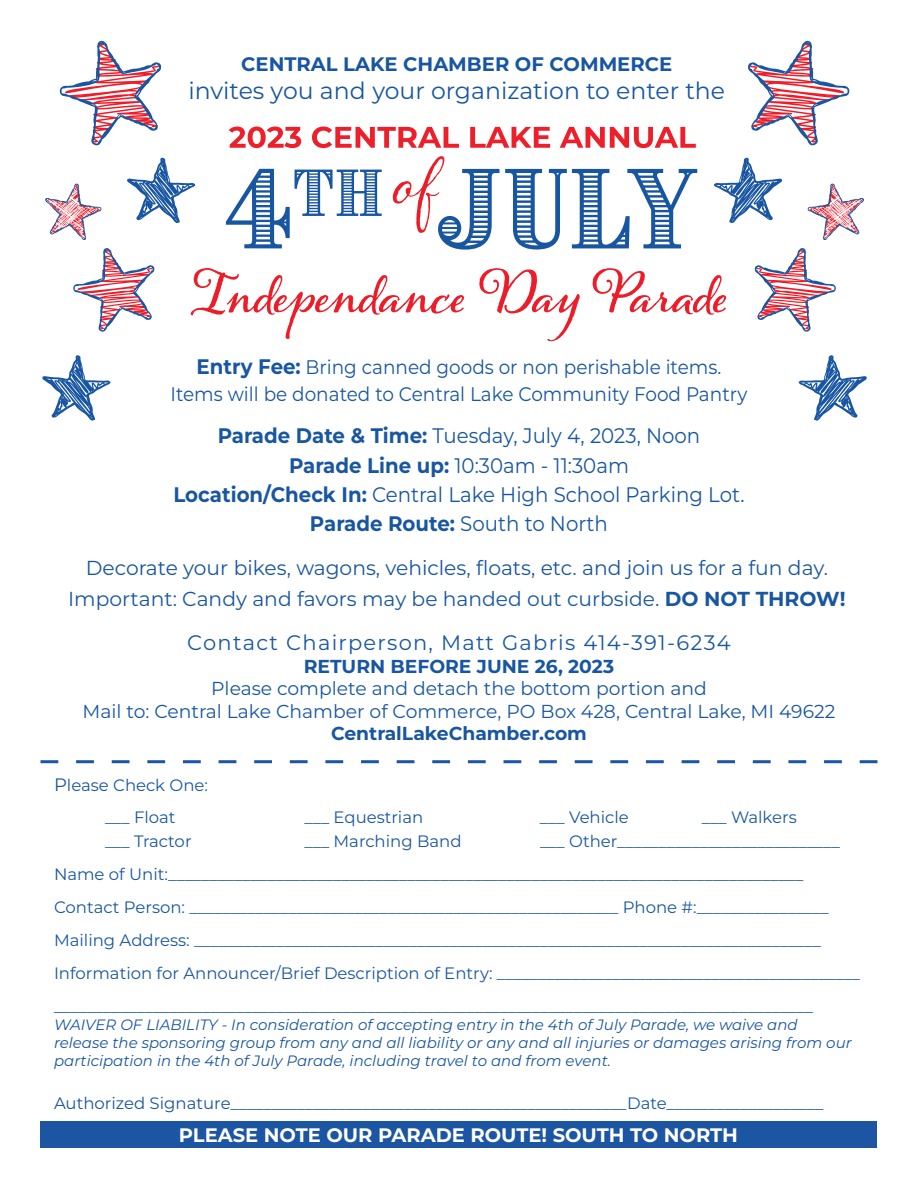
<style>
.page{position:relative;width:918px;height:1188px;background:#fff}
.page>*{position:absolute;margin:0;border:0;box-sizing:border-box;transform-origin:0 0}
.t1{font:23.55px "Montserrat";color:#1856a2}
.t2{font:21px "Montserrat";color:#1856a2;scale:.94 1}
.t3{font:21px "Montserrat";letter-spacing:.06em;color:#1856a2}
.t4{font:700 21px "Montserrat";color:#1856a2;scale:.94 1}
.t5{font:20.25px "Montserrat";color:#1856a2}
.t6{font:19.65px/26.8px "Montserrat";color:#1856a2;text-align:center;scale:.94 1}
.t7{font:700 19.5px "Montserrat";color:#fff}
.t8{font:700 19.5px "Montserrat";color:#1856a2}
.t9{font:18.75px "Montserrat";color:#1856a2}
.t10{font:700 18.75px "Montserrat";color:#1856a2}
.t11{font:16.5px/33px "Montserrat";color:#1856a2}
.t12{font:italic 15px/18px "Montserrat";color:#1856a2}
.s1{font-weight:700;font-size:21px}
.s2{font-weight:700}
.s3{font-weight:400}
.s4{font-size:18px}
</style>
<div class="page">
<div style="left:40px;top:1122px;width:838px;height:26px;background:#1c55a1"></div>
<svg style="left:40px;top:760px;width:838px;height:3px"></svg>
<svg style="left:191px;top:268px;width:535px;height:73px"></svg>
<svg style="left:229px;top:127px;width:467px;height:21px"></svg>
<svg style="left:226px;top:156px;width:471px;height:94px"></svg>
<svg style="left:748px;top:41px;width:101px;height:104px"></svg>
<svg style="left:808px;top:184px;width:56px;height:56px"></svg>
<svg style="left:714px;top:158px;width:68px;height:65px"></svg>
<svg style="left:799px;top:355px;width:68px;height:66px"></svg>
<svg style="left:755px;top:248px;width:81px;height:84px"></svg>
<svg style="left:60px;top:41px;width:101px;height:104px"></svg>
<svg style="left:45px;top:184px;width:56px;height:56px"></svg>
<svg style="left:127px;top:158px;width:68px;height:65px"></svg>
<svg style="left:42px;top:355px;width:68px;height:66px"></svg>
<svg style="left:73px;top:248px;width:81px;height:84px"></svg>
<p class="t8" style="left:241px;top:50px;width:432px">CENTRAL LAKE CHAMBER OF COMMERCE</p>
<p class="t1" style="left:188px;top:75px;width:538px">invites you and your organization to enter the</p>
<p class="t6" style="left:170px;top:353px;width:615px"><span class="s1">Entry Fee:</span> Bring canned goods or non perishable items.<br>Items will be donated to Central Lake Community Food Pantry</p>
<p class="t2" style="left:218px;top:421px;width:515px"><span class="s2">Parade Date &amp; Time:</span> Tuesday, July 4, 2023, Noon</p>
<p class="t2" style="left:289px;top:451px;width:363px"><span class="s2">Parade Line up:</span> 10:30am - 11:30am</p>
<p class="t2" style="left:173px;top:480px;width:609px"><span class="s2">Location/Check In:</span> Central Lake High School Parking Lot.</p>
<p class="t4" style="left:310px;top:509px;width:319px">Parade Route: <span class="s3">South to North</span></p>
<p class="t5" style="left:86px;top:554px;width:744px">Decorate your bikes, wagons, vehicles, floats, etc. and join us for a fun day.</p>
<p class="t5" style="left:68px;top:585px;width:779px">Important: Candy and favors may be handed out curbside. <span class="s2">DO NOT THROW!</span></p>
<p class="t3" style="left:187px;top:628px;width:545px">Contact Chairperson, Matt Gabris 414-391-6234</p>
<p class="t10" style="left:304px;top:652px;width:312px">RETURN BEFORE JUNE 26, 2023</p>
<p class="t9" style="left:211px;top:675px;width:497px">Please complete and detach the bottom portion and</p>
<p class="t9" style="left:83px;top:698px;width:754px">Mail to: Central Lake Chamber of Commerce, PO Box 428, Central Lake, MI 49622</p>
<p class="t10" style="left:331px;top:720px;width:257px">CentralLakeChamber.com</p>
<p class="t11" style="left:54px;top:768px;width:156px"><span class="s4">P</span>lease Check One:</p>
<p class="t11" style="left:105px;top:800px;width:72px">___ Float</p>
<p class="t11" style="left:305px;top:800px;width:120px">___ Equestrian</p>
<p class="t11" style="left:540px;top:800px;width:90px">___ Vehicle</p>
<p class="t11" style="left:702px;top:800px;width:96px">___ Walkers</p>
<p class="t11" style="left:105px;top:824px;width:88px">___ Tractor</p>
<p class="t11" style="left:305px;top:824px;width:159px">___ Marching Band</p>
<p class="t11" style="left:540px;top:824px;width:302px">___ Other___________________________</p>
<p class="t11" style="left:54px;top:857px;width:751px">Name of Unit:_____________________________________________________________________________</p>
<p class="t11" style="left:54px;top:890px;width:776px">Contact Person: ____________________________________________________ Phone #:________________</p>
<p class="t11" style="left:54px;top:923px;width:769px">Mailing Address: ____________________________________________________________________________</p>
<p class="t11" style="left:54px;top:956px;width:807px">Information for Announcer/Brief Description of Entry: ____________________________________________ ____________________________________________________________________________________________</p>
<p class="t12" style="left:54px;top:1015px;width:799px">WAIVER OF LIABILITY - In consideration of accepting entry in the 4th of July Parade, we waive and release the sponsoring group from any and all liability or any and all injuries or damages arising from our participation in the 4th of July Parade, including travel to and from event.</p>
<p class="t11" style="left:54px;top:1086px;width:771px">Authorized Signature________________________________________________Date___________________</p>
<p class="t7" style="left:179px;top:1121px;width:561px">PLEASE NOTE OUR PARADE ROUTE! SOUTH TO NORTH</p>
</div>
